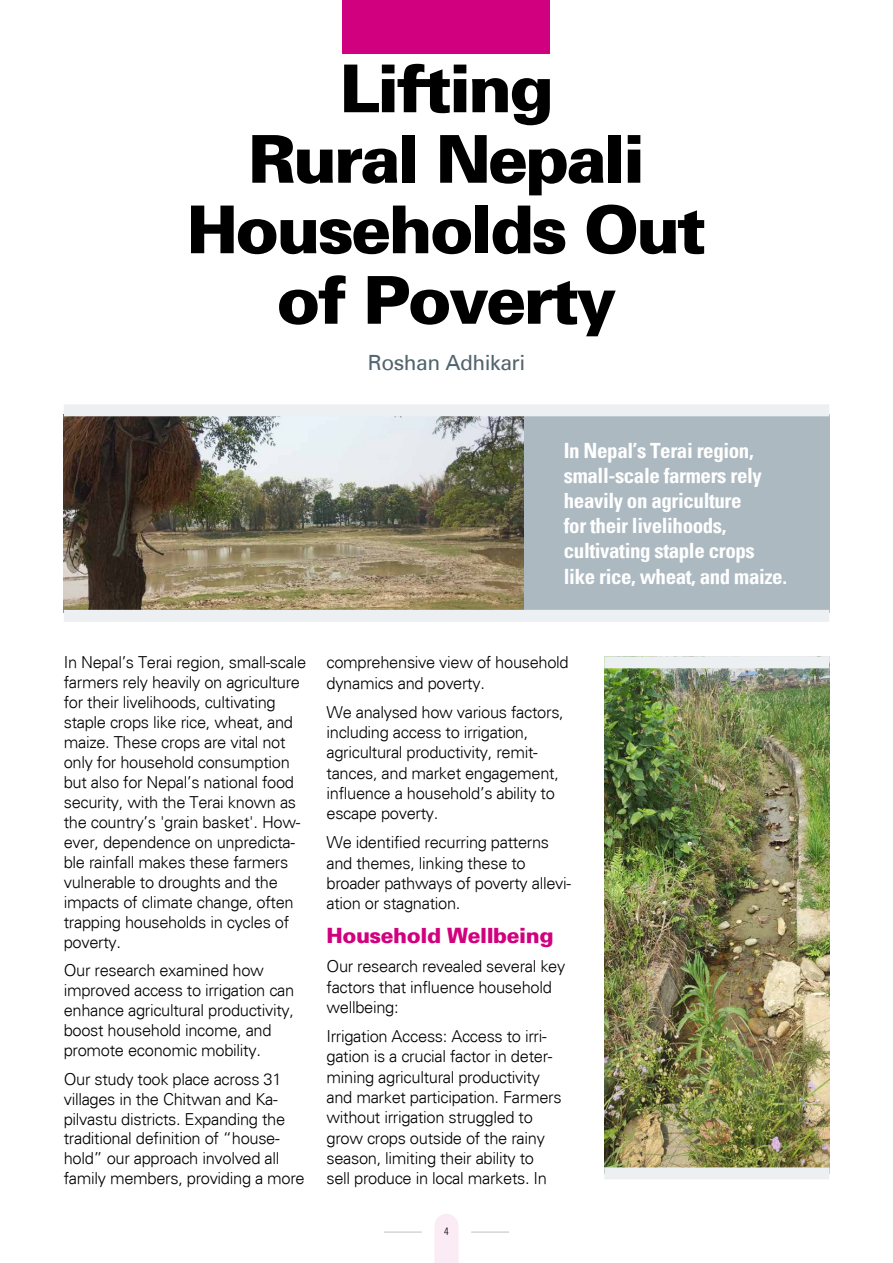
<style>
.page{position:relative;width:893px;height:1263px;background:#fff}
.page>*{position:absolute;margin:0;border:0;box-sizing:border-box;transform-origin:0 0}
.t1{font:900 66px/70.5px "Univers";letter-spacing:-.045em;color:#000;text-align:center}
.t2{font:700 condensed 21px/25.2px "Univers";letter-spacing:-.02em;color:#fff}
.t3{font:900 21px "Univers";letter-spacing:-.02em;color:#d1007f}
.t4{font:21px "Univers";letter-spacing:-.02em;color:#52646d}
.t5{font:300 16.5px/20px "Univers";letter-spacing:-.02em;color:#000}
.t6{font:300 condensed 10.5px "Univers";color:#000}
</style>
<div class="page">
<div style="left:516px;top:414px;width:313px;height:198px;background:#acb9c1"></div>
<hr style="left:384px;top:1232px;width:37px;height:1px;background:#c1c0c0">
<hr style="left:471px;top:1232px;width:38px;height:1px;background:#c1c0c0">
<img style="left:64px;top:416px;width:459px;height:194px">
<div style="left:64px;top:404px;width:765px;height:12px;background:#edf0f2"></div>
<div style="left:64px;top:610px;width:765px;height:12px;background:#edf0f2"></div>
<img style="left:604px;top:668px;width:225px;height:499px">
<div style="left:604px;top:656px;width:225px;height:12px;background:#edf0f2"></div>
<div style="left:604px;top:1167px;width:225px;height:12px;background:#edf0f2"></div>
<div style="left:343px;top:0;width:207px;height:53px;background:#d1007f"></div>
<div style="left:434px;top:1226px;width:24px;height:37px;background:#faebf5"></div>
<h1 class="t1" style="left:187px;top:52px;width:521px">Lifting<br>Rural Nepali<br>Households Out of Poverty</h1>
<p class="t4" style="left:368px;top:350px;width:159px">Roshan Adhikari</p>
<p class="t2" style="left:564px;top:437px;width:225px">In Nepal’s Terai region, small-scale farmers rely heavily on agriculture<br>for their livelihoods, cultivating staple crops like rice, wheat, and maize.</p>
<p class="t5" style="left:64px;top:652px;width:244px">In Nepal’s Terai region, small-scale farmers rely heavily on agriculture for their livelihoods, cultivating staple crops like rice, wheat, and maize. These crops are vital not only for household consumption but also for Nepal’s national food security, with the Terai known as the country’s 'grain basket'. How&shy;ever, dependence on unpredicta&shy;ble rainfall makes these farmers vulnerable to droughts and the impacts of climate change, often trapping households in cycles of poverty.</p>
<p class="t5" style="left:64px;top:960px;width:232px">Our research examined how improved access to irrigation can enhance agricultural productivity, boost household income, and promote economic mobility.</p>
<p class="t5" style="left:64px;top:1069px;width:242px">Our study took place across 31 villages in the Chitwan and Ka&shy;pilvastu districts. Expanding the traditional definition of “house&shy;hold” our approach involved all family members, providing a more</p>
<p class="t5" style="left:326px;top:652px;width:244px;line-height:20.4px">comprehensive view of household dynamics and poverty.</p>
<p class="t5" style="left:326px;top:701px;width:239px;line-height:20.4px">We analysed how various factors, including access to irrigation, agricultural productivity, remit&shy;tances, and market engagement, influence a household’s ability to escape poverty.</p>
<p class="t5" style="left:326px;top:832px;width:246px;line-height:20.4px">We identified recurring patterns and themes, linking these to broader pathways of poverty allevi&shy;ation or stagnation.</p>
<p class="t3" style="left:326px;top:923px;width:228px">Household Wellbeing</p>
<p class="t5" style="left:326px;top:956px;width:240px;line-height:20.4px">Our research revealed several key factors that influence household wellbeing:</p>
<p class="t5" style="left:326px;top:1026px;width:237px;line-height:20.4px">Irrigation Access: Access to irri&shy;gation is a crucial factor in deter&shy;mining agricultural productivity and market participation. Farmers without irrigation struggled to grow crops outside of the rainy season, limiting their ability to sell produce in local markets. In</p>
<p class="t6" style="left:444px;top:1225px;width:6px">4</p>
</div>
